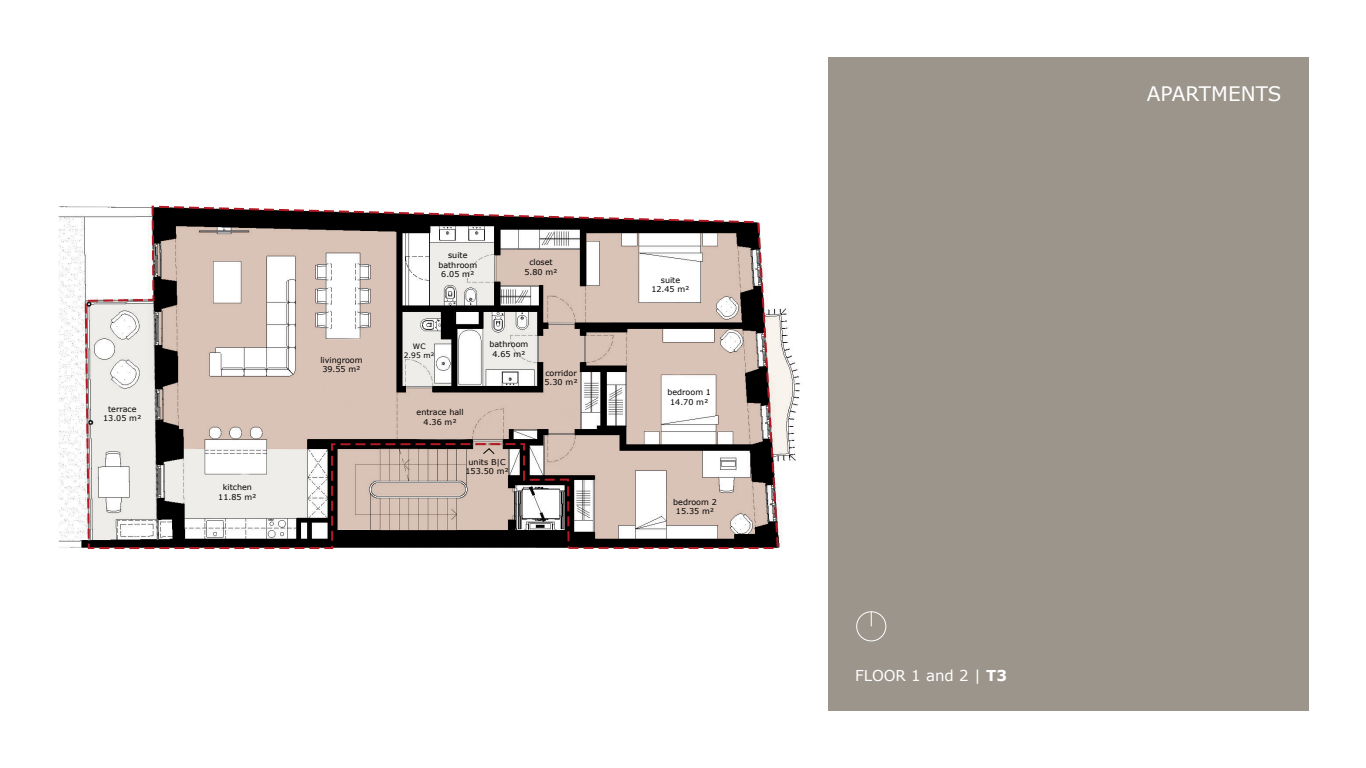
<style>
.page{position:relative;width:1366px;height:768px;background:#fff}
.page>*{position:absolute;margin:0;border:0;box-sizing:border-box;transform-origin:0 0}
.t1{font:20px "Verdana";color:#fff}
.t2{font:15px "Verdana";color:#fff}
.t3{font:8px/9.6px "Verdana";color:#010000;text-align:center}
.t4{font:7.4px/8.9px "Verdana";color:#010000;text-align:center}
.s1{font-weight:700}
</style>
<div class="page">
<div style="left:828px;top:57px;width:481px;height:654px;background:#9b958b"></div>
<img style="left:58px;top:206px;width:742px;height:342px">
<svg style="left:84px;top:205px;width:696px;height:344px"></svg>
<div style="left:856px;top:611px;width:30px;height:30px;border:1px solid #fff;border-radius:50%"></div>
<svg style="left:871px;top:612px;width:1px;height:14px"></svg>
<p class="t3" style="left:103px;top:404px;width:40px">terrace<br>13.05 m²</p>
<p class="t3" style="left:218px;top:482px;width:40px">kitchen<br>11.85 m²</p>
<p class="t3" style="left:320px;top:355px;width:44px;text-align:left">livingroom<br>39.55 m²</p>
<p class="t3" style="left:438px;top:251px;width:40px">suite bathroom<br>6.05 m²</p>
<p class="t3" style="left:525px;top:257px;width:35px">closet<br>5.80 m²</p>
<p class="t4" style="left:404px;top:342px;width:32px">WC<br>2.95 m²</p>
<p class="t3" style="left:417px;top:407px;width:49px">entrace hall<br>4.36 m²</p>
<p class="t3" style="left:489px;top:339px;width:40px">bathroom<br>4.65 m²</p>
<p class="t3" style="left:545px;top:368px;width:35px;text-align:left">corridor<br>5.30 m²</p>
<p class="t3" style="left:466px;top:457px;width:45px">units B|C<br>153.50 m²</p>
<p class="t3" style="left:651px;top:275px;width:40px">suite<br>12.45 m²</p>
<p class="t3" style="left:668px;top:388px;width:45px">bedroom 1<br>14.70 m²</p>
<p class="t3" style="left:673px;top:497px;width:45px">bedroom 2<br>15.35 m²</p>
<h2 class="t2" style="left:855px;top:665px;width:153px">FLOOR 1 and 2 | <span class="s1">T3</span></h2>
<h1 class="t1" style="left:1147px;top:80px;width:136px">APARTMENTS</h1>
</div>
